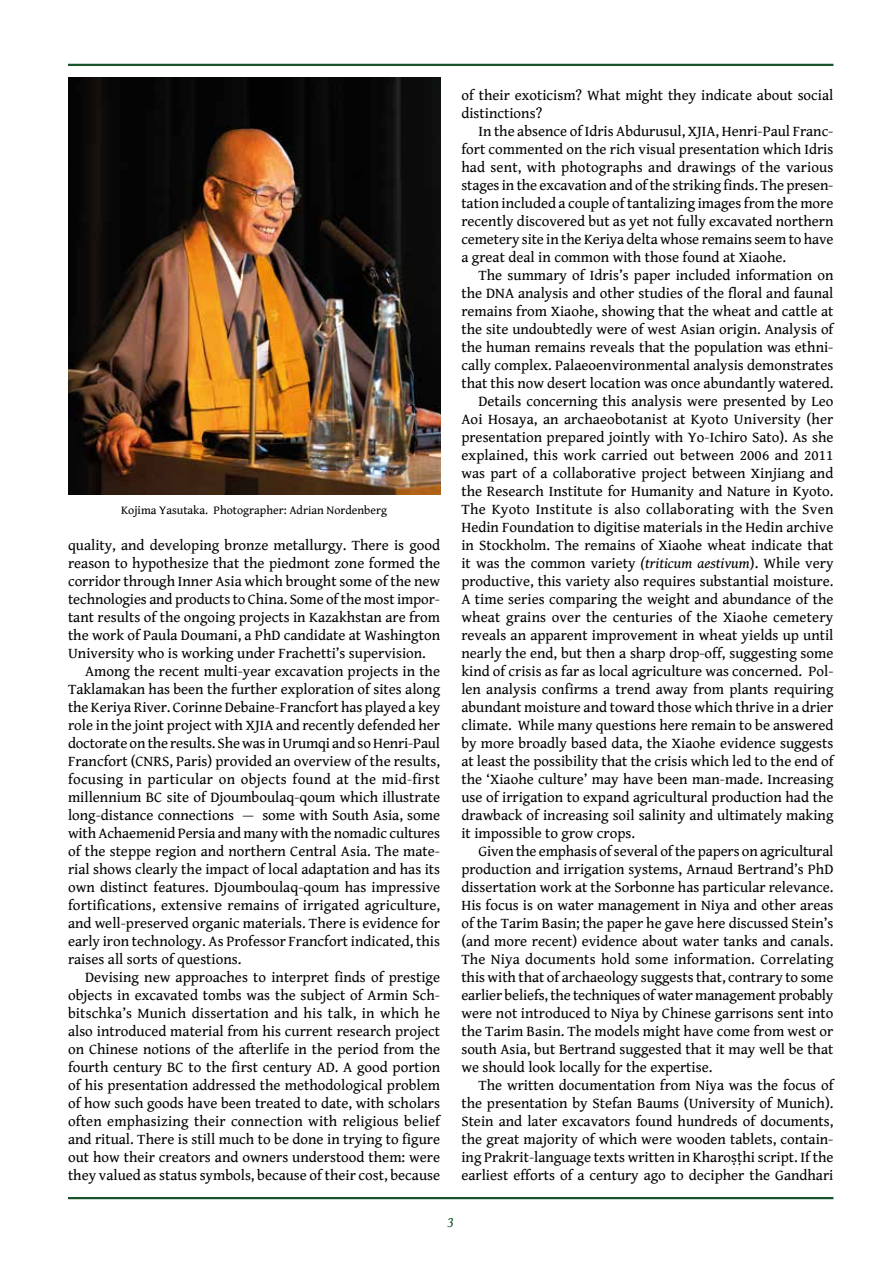
<style>
.page{position:relative;width:893px;height:1263px;background:#fff}
.page>*{position:absolute;margin:0;border:0;box-sizing:border-box;transform-origin:0 0}
.t1{font:15px/18px "Gentium Book Basic";color:#000}
.t2{font:15px "Gentium Book Basic";letter-spacing:.02em;color:#000}
.t3{font:italic 15px "Gentium Book Basic";color:#18532a}
.t4{font:12px "Gentium Book Basic";color:#000}
.s1{font-style:italic}
</style>
<div class="page">
<hr style="left:68px;top:64px;width:765px;height:2px;background:#18532a">
<hr style="left:68px;top:1197px;width:765px;height:2px;background:#18532a">
<img style="left:68px;top:78px;width:372px;height:417px">
<p class="t4" style="left:121px;top:501px;width:267px">Kojima Yasutaka. Photographer: Adrian Nordenberg</p>
<p class="t1" style="left:68px;top:535px;width:374px">quality, and developing bronze metallurgy. There is good</p>
<p class="t1" style="left:68px;top:553px;width:374px">reason to hypothesize that the piedmont zone formed the</p>
<p class="t1" style="left:68px;top:571px;width:374px">corridor through Inner Asia which brought some of the new</p>
<p class="t1" style="left:68px;top:589px;width:374px">technologies and products to China. Some of the most impor-</p>
<p class="t1" style="left:68px;top:607px;width:374px">tant results of the ongoing projects in Kazakhstan are from</p>
<p class="t1" style="left:68px;top:625px;width:374px">the work of Paula Doumani, a PhD candidate at Washington</p>
<p class="t1" style="left:68px;top:643px;width:359px">University who is working under Frachetti’s supervision.</p>
<p class="t1" style="left:85px;top:661px;width:357px">Among the recent multi-year excavation projects in the</p>
<p class="t1" style="left:68px;top:679px;width:374px">Taklamakan has been the further exploration of sites along</p>
<p class="t1" style="left:68px;top:697px;width:374px">the Keriya River. Corinne Debaine-Francfort has played a key</p>
<p class="t1" style="left:68px;top:715px;width:374px">role in the joint project with XJIA and recently defended her</p>
<p class="t1" style="left:68px;top:733px;width:374px">doctorate on the results. She was in Urumqi and so Henri-Paul</p>
<p class="t1" style="left:68px;top:751px;width:374px">Francfort (CNRS, Paris) provided an overview of the results,</p>
<p class="t2" style="left:68px;top:768px;width:374px">focusing in particular on objects found at the mid-first</p>
<p class="t1" style="left:68px;top:787px;width:374px">millennium BC site of Djoumboulaq-qoum which illustrate</p>
<p class="t1" style="left:68px;top:805px;width:374px">long-distance connections — some with South Asia, some</p>
<p class="t1" style="left:68px;top:823px;width:374px">with Achaemenid Persia and many with the nomadic cultures</p>
<p class="t1" style="left:68px;top:841px;width:374px">of the steppe region and northern Central Asia. The mate-</p>
<p class="t1" style="left:68px;top:859px;width:374px">rial shows clearly the impact of local adaptation and has its</p>
<p class="t1" style="left:68px;top:877px;width:374px">own distinct features. Djoumboulaq-qoum has impressive</p>
<p class="t1" style="left:68px;top:895px;width:374px">fortifications, extensive remains of irrigated agriculture,</p>
<p class="t1" style="left:68px;top:913px;width:374px">and well-preserved organic materials. There is evidence for</p>
<p class="t1" style="left:68px;top:931px;width:374px">early iron technology. As Professor Francfort indicated, this</p>
<p class="t1" style="left:68px;top:949px;width:175px">raises all sorts of questions.</p>
<p class="t1" style="left:85px;top:967px;width:357px">Devising new approaches to interpret finds of prestige</p>
<p class="t1" style="left:68px;top:985px;width:374px">objects in excavated tombs was the subject of Armin Sch-</p>
<p class="t1" style="left:68px;top:1003px;width:374px">bitschka’s Munich dissertation and his talk, in which he</p>
<p class="t1" style="left:68px;top:1021px;width:374px">also introduced material from his current research project</p>
<p class="t1" style="left:68px;top:1039px;width:374px">on Chinese notions of the afterlife in the period from the</p>
<p class="t1" style="left:68px;top:1057px;width:374px">fourth century BC to the first century AD. A good portion</p>
<p class="t1" style="left:68px;top:1075px;width:374px">of his presentation addressed the methodological problem</p>
<p class="t1" style="left:68px;top:1093px;width:374px">of how such goods have been treated to date, with scholars</p>
<p class="t1" style="left:68px;top:1111px;width:373px">often emphasizing their connection with religious belief</p>
<p class="t1" style="left:68px;top:1129px;width:374px">and ritual. There is still much to be done in trying to figure</p>
<p class="t1" style="left:68px;top:1147px;width:374px">out how their creators and owners understood them: were</p>
<p class="t1" style="left:68px;top:1165px;width:374px">they valued as status symbols, because of their cost, because</p>
<p class="t1" style="left:461px;top:85px;width:374px">of their exoticism? What might they indicate about social distinctions?</p>
<p class="t1" style="left:461px;top:121px;width:374px;text-align:justify;text-indent:17px">In the absence of Idris Abdurusul, XJIA, Henri-Paul Franc&shy;fort commented on the rich visual presentation which Idris had sent, with photographs and drawings of the various stages in the excavation and of the striking finds. The presen&shy;tation included a couple of tantalizing images from the more recently discovered but as yet not fully excavated northern cemetery site in the Keriya delta whose remains seem to have a great deal in common with those found at Xiaohe.</p>
<p class="t1" style="left:478px;top:265px;width:357px">The summary of Idris’s paper included information on</p>
<p class="t1" style="left:461px;top:283px;width:374px">the DNA analysis and other studies of the floral and faunal</p>
<p class="t1" style="left:461px;top:301px;width:374px">remains from Xiaohe, showing that the wheat and cattle at</p>
<p class="t1" style="left:461px;top:319px;width:374px">the site undoubtedly were of west Asian origin. Analysis of</p>
<p class="t1" style="left:461px;top:337px;width:374px">the human remains reveals that the population was ethni-</p>
<p class="t1" style="left:461px;top:355px;width:374px">cally complex. Palaeoenvironmental analysis demonstrates</p>
<p class="t1" style="left:461px;top:373px;width:374px">that this now desert location was once abundantly watered.</p>
<p class="t1" style="left:478px;top:391px;width:357px">Details concerning this analysis were presented by Leo</p>
<p class="t1" style="left:461px;top:409px;width:373px">Aoi Hosaya, an archaeobotanist at Kyoto University (her</p>
<p class="t1" style="left:461px;top:427px;width:374px">presentation prepared jointly with Yo-Ichiro Sato). As she</p>
<p class="t1" style="left:461px;top:445px;width:373px">explained, this work carried out between 2006 and 2011</p>
<p class="t1" style="left:461px;top:463px;width:374px">was part of a collaborative project between Xinjiang and</p>
<p class="t1" style="left:461px;top:481px;width:374px">the Research Institute for Humanity and Nature in Kyoto.</p>
<p class="t2" style="left:461px;top:498px;width:374px">The Kyoto Institute is also collaborating with the Sven</p>
<p class="t1" style="left:461px;top:517px;width:374px">Hedin Foundation to digitise materials in the Hedin archive</p>
<p class="t1" style="left:461px;top:535px;width:374px">in Stockholm. The remains of Xiaohe wheat indicate that</p>
<p class="t1" style="left:461px;top:553px;width:374px">it was the common variety <span class="s1">(triticum aestivum</span>). While very</p>
<p class="t1" style="left:461px;top:571px;width:374px">productive, this variety also requires substantial moisture.</p>
<p class="t1" style="left:461px;top:589px;width:374px">A time series comparing the weight and abundance of the</p>
<p class="t1" style="left:461px;top:607px;width:373px">wheat grains over the centuries of the Xiaohe cemetery</p>
<p class="t1" style="left:461px;top:625px;width:374px">reveals an apparent improvement in wheat yields up until</p>
<p class="t1" style="left:461px;top:643px;width:374px">nearly the end, but then a sharp drop-off, suggesting some</p>
<p class="t1" style="left:461px;top:661px;width:374px">kind of crisis as far as local agriculture was concerned. Pol-</p>
<p class="t1" style="left:461px;top:679px;width:374px">len analysis confirms a trend away from plants requiring</p>
<p class="t1" style="left:461px;top:697px;width:374px">abundant moisture and toward those which thrive in a drier</p>
<p class="t1" style="left:461px;top:715px;width:374px">climate. While many questions here remain to be answered</p>
<p class="t1" style="left:461px;top:733px;width:374px">by more broadly based data, the Xiaohe evidence suggests</p>
<p class="t1" style="left:461px;top:751px;width:374px">at least the possibility that the crisis which led to the end of</p>
<p class="t1" style="left:461px;top:769px;width:374px">the ‘Xiaohe culture’ may have been man-made. Increasing</p>
<p class="t1" style="left:461px;top:787px;width:374px">use of irrigation to expand agricultural production had the</p>
<p class="t1" style="left:461px;top:805px;width:374px">drawback of increasing soil salinity and ultimately making</p>
<p class="t1" style="left:461px;top:823px;width:175px">it impossible to grow crops.</p>
<p class="t1" style="left:478px;top:841px;width:357px">Given the emphasis of several of the papers on agricultural</p>
<p class="t1" style="left:461px;top:859px;width:374px">production and irrigation systems, Arnaud Bertrand’s PhD</p>
<p class="t1" style="left:461px;top:877px;width:374px">dissertation work at the Sorbonne has particular relevance.</p>
<p class="t1" style="left:461px;top:895px;width:374px">His focus is on water management in Niya and other areas</p>
<p class="t1" style="left:461px;top:913px;width:374px">of the Tarim Basin; the paper he gave here discussed Stein’s</p>
<p class="t1" style="left:461px;top:931px;width:374px">(and more recent) evidence about water tanks and canals.</p>
<p class="t1" style="left:461px;top:949px;width:374px">The Niya documents hold some information. Correlating</p>
<p class="t1" style="left:461px;top:967px;width:374px">this with that of archaeology suggests that, contrary to some</p>
<p class="t1" style="left:461px;top:985px;width:374px">earlier beliefs, the techniques of water management probably</p>
<p class="t1" style="left:461px;top:1003px;width:374px">were not introduced to Niya by Chinese garrisons sent into</p>
<p class="t1" style="left:461px;top:1021px;width:374px">the Tarim Basin. The models might have come from west or</p>
<p class="t1" style="left:461px;top:1039px;width:374px">south Asia, but Bertrand suggested that it may well be that</p>
<p class="t1" style="left:461px;top:1057px;width:253px">we should look locally for the expertise.</p>
<p class="t1" style="left:478px;top:1075px;width:357px">The written documentation from Niya was the focus of</p>
<p class="t1" style="left:461px;top:1093px;width:374px">the presentation by Stefan Baums (University of Munich).</p>
<p class="t1" style="left:461px;top:1111px;width:374px">Stein and later excavators found hundreds of documents,</p>
<p class="t1" style="left:461px;top:1129px;width:374px">the great majority of which were wooden tablets, contain-</p>
<p class="t1" style="left:461px;top:1147px;width:374px">ing Prakrit-language texts written in Kharoṣṭhi script. If the</p>
<p class="t1" style="left:461px;top:1165px;width:374px">earliest efforts of a century ago to decipher the Gandhari</p>
<p class="t3" style="left:448px;top:1211px;width:8px">3</p>
</div>
